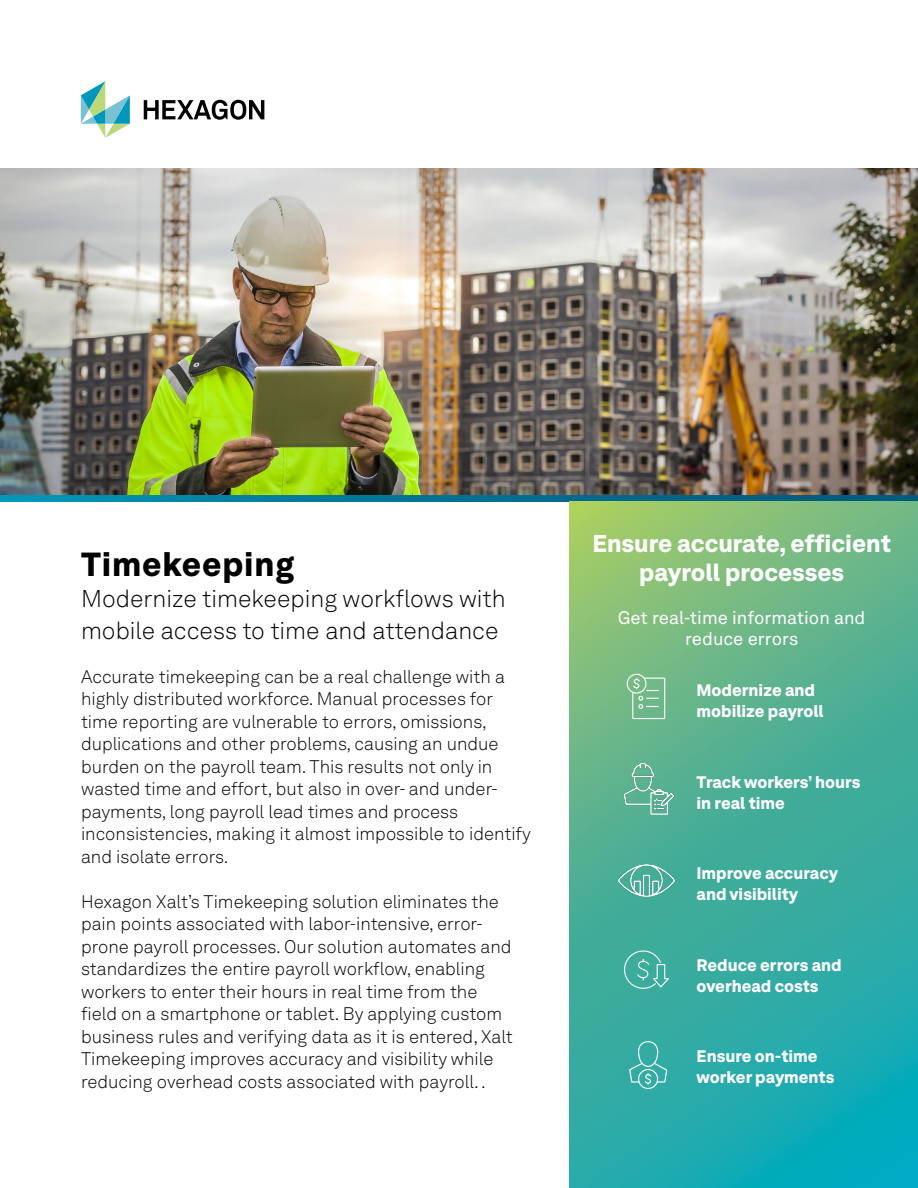
<style>
.page{position:relative;width:918px;height:1188px;background:#fff}
.page>*{position:absolute;margin:0;border:0;box-sizing:border-box;transform-origin:0 0}
.t1{font:900 33px "Hexagon Akkurat";letter-spacing:.025em;color:#000}
.t2{font:300 24px/31.5px "Hexagon Akkurat";color:#000}
.t3{font:900 24px/28.8px "Hexagon Akkurat";color:#fff;text-align:center}
.t4{font:300 18px/22.5px "Hexagon Akkurat";color:#000}
.t5{font:18px/21.6px "Hexagon Akkurat";color:#fff;text-align:center}
.t6{font:900 16.5px/21px "Hexagon Akkurat";color:#fff}
</style>
<div class="page">
<img style="left:0;top:168px;width:918px;height:328px">
<svg style="left:144px;top:100px;width:120px;height:20px"></svg>
<svg style="left:81px;top:81px;width:49px;height:57px"></svg>
<svg style="left:0;top:496px;width:918px;height:6px;background:#097994"></svg>
<svg style="left:569px;top:502px;width:349px;height:686px;background:#48b098"></svg>
<img style="left:617px;top:851px;width:59px;height:60px">
<img style="left:617px;top:759px;width:59px;height:59px">
<svg style="left:629px;top:1041px;width:38px;height:48px;background:#4eb6b0"></svg>
<svg style="left:627px;top:674px;width:38px;height:45px;background:#87c39a"></svg>
<svg style="left:624px;top:950px;width:45px;height:39px;background:#54b6a8"></svg>
<h1 class="t1" style="left:81px;top:538px;width:215px">Timekeeping</h1>
<h2 class="t2" style="left:81px;top:582px;width:426px">Modernize timekeeping workflows with mobile access to time and attendance</h2>
<p class="t4" style="left:81px;top:665px;width:451px">Accurate timekeeping can be a real challenge with a highly distributed workforce. Manual processes for time reporting are vulnerable to errors, omissions, duplications and other problems, causing an undue burden on the payroll team. This results not only in wasted time and effort, but also in over- and under&shy;payments, long payroll lead times and process inconsistencies, making it almost impossible to identify and isolate errors.</p>
<p class="t4" style="left:81px;top:890px;width:433px">Hexagon Xalt’s Timekeeping solution eliminates the pain points associated with labor-intensive, error&shy;prone payroll processes. Our solution automates and standardizes the entire payroll workflow, enabling workers to enter their hours in real time from the field on a smartphone or tablet. By applying custom business rules and verifying data as it is entered, Xalt Timekeeping improves accuracy and visibility while reducing overhead costs associated with payroll. .</p>
<h2 class="t3" style="left:592px;top:527px;width:300px">Ensure accurate, efficient payroll processes</h2>
<p class="t5" style="left:618px;top:606px;width:249px">Get real-time information and reduce errors</p>
<p class="t6" style="left:697px;top:679px;width:129px">Modernize and mobilize payroll</p>
<p class="t6" style="left:697px;top:770px;width:165px">Track workers’ hours in real time</p>
<p class="t6" style="left:697px;top:862px;width:143px">Improve accuracy and visibility</p>
<p class="t6" style="left:697px;top:953px;width:147px">Reduce errors and overhead costs</p>
<p class="t6" style="left:697px;top:1045px;width:139px">Ensure on-time worker payments</p>
</div>
